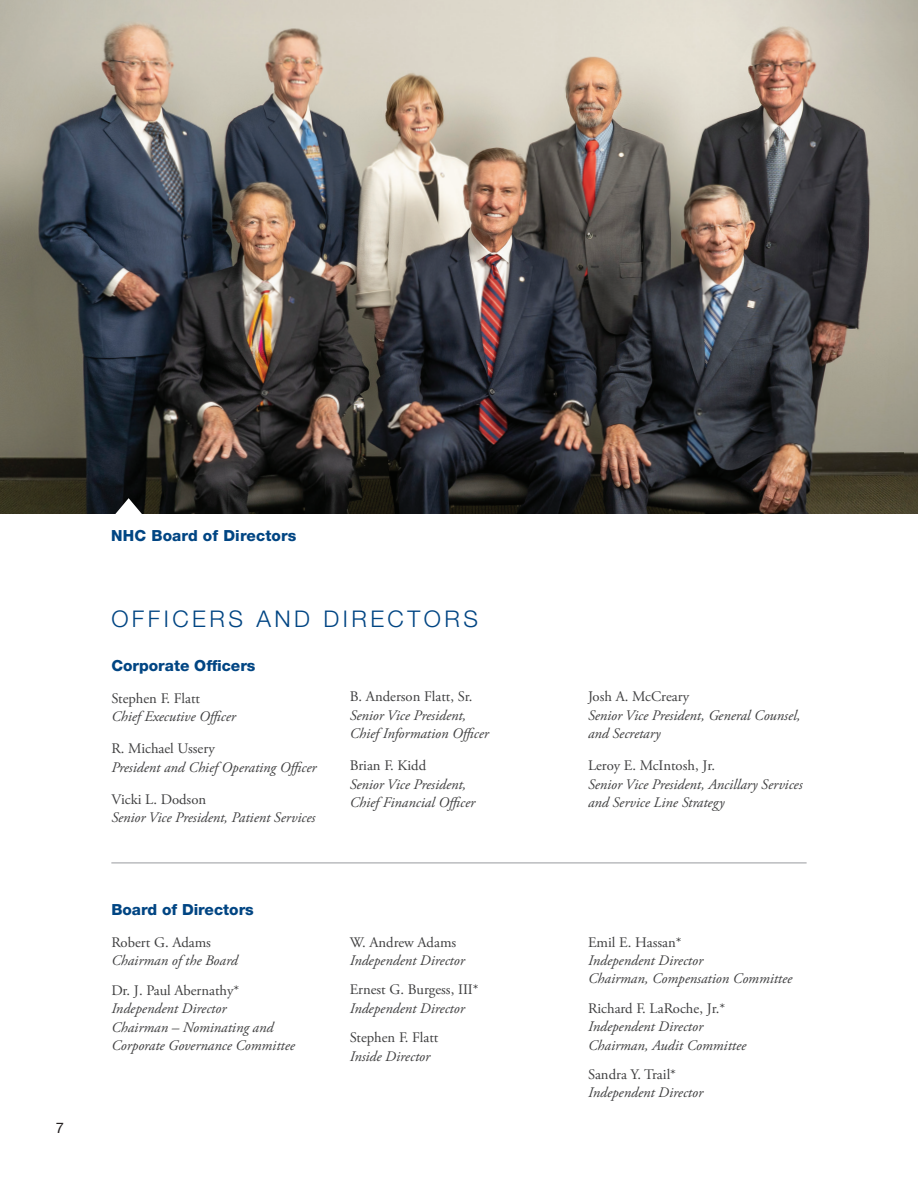
<style>
.page{position:relative;width:918px;height:1188px;background:#fff}
.page>*{position:absolute;margin:0;border:0;box-sizing:border-box;transform-origin:0 0}
.t1{font:300 22.95px "Helvetica Neue LT Std";letter-spacing:.15em;color:#004583}
.t2{font:800 15.3px "Helvetica Neue LT Std";color:#004583}
.t3{font:italic 14.55px/18.5px "Adobe Garamond Pro";color:#3e3e3f}
.t4{font:14.55px "Adobe Garamond Pro";color:#3e3e3f}
.t5{font:14.55px "Helvetica Neue LT Std";color:#231f20}
</style>
<div class="page">
<hr style="left:111px;top:862px;width:696px;height:2px;background:#bcbdc0">
<img style="left:0;top:0;width:904px;height:513px">
<svg style="left:111px;top:498px;width:35px;height:16px"></svg>
<img style="left:904px;top:0;width:14px;height:513px">
<p class="t5" style="left:56px;top:1122px;width:10px">7</p>
<p class="t2" style="left:111px;top:530px;width:187px">NHC Board of Directors</p>
<h1 class="t1" style="left:111px;top:605px;width:368px">OFFICERS AND DIRECTORS</h1>
<p class="t2" style="left:111px;top:660px;width:146px">Corporate Officers</p>
<p class="t4" style="left:111px;top:692px;width:90px">Stephen F. Flatt</p>
<p class="t3" style="left:111px;top:708px;width:126px">Chief Executive Officer</p>
<p class="t4" style="left:111px;top:743px;width:105px">R. Michael Ussery</p>
<p class="t3" style="left:111px;top:759px;width:207px">President and Chief Operating Officer</p>
<p class="t4" style="left:111px;top:794px;width:96px">Vicki L. Dodson</p>
<p class="t3" style="left:111px;top:810px;width:205px">Senior Vice President, Patient Services</p>
<p class="t2" style="left:111px;top:904px;width:144px">Board of Directors</p>
<p class="t4" style="left:111px;top:937px;width:101px">Robert G. Adams</p>
<p class="t3" style="left:111px;top:953px;width:128px">Chairman of the Board</p>
<p class="t4" style="left:111px;top:985px;width:130px">Dr. J. Paul Abernathy*</p>
<p class="t3" style="left:111px;top:1001px;width:185px">Independent Director<br>Chairman – Nominating and<br>Corporate Governance Committee</p>
<p class="t4" style="left:350px;top:691px;width:124px">B. Anderson Flatt, Sr.</p>
<p class="t3" style="left:350px;top:707px;width:141px">Senior Vice President,<br>Chief Information Officer</p>
<p class="t4" style="left:350px;top:760px;width:78px">Brian F. Kidd</p>
<p class="t3" style="left:350px;top:776px;width:127px">Senior Vice President,<br>Chief Financial Officer</p>
<p class="t4" style="left:350px;top:936px;width:108px">W. Andrew Adams</p>
<p class="t3" style="left:350px;top:952px;width:117px">Independent Director</p>
<p class="t4" style="left:350px;top:984px;width:131px">Ernest G. Burgess, III*</p>
<p class="t3" style="left:350px;top:1000px;width:117px">Independent Director</p>
<p class="t4" style="left:350px;top:1032px;width:90px">Stephen F. Flatt</p>
<p class="t3" style="left:350px;top:1048px;width:82px">Inside Director</p>
<p class="t4" style="left:588px;top:691px;width:103px">Josh A. McCreary</p>
<p class="t3" style="left:588px;top:707px;width:214px">Senior Vice President, General Counsel, and Secretary</p>
<p class="t4" style="left:588px;top:760px;width:129px">Leroy E. McIntosh, Jr.</p>
<p class="t3" style="left:588px;top:776px;width:216px">Senior Vice President, Ancillary Services and Service Line Strategy</p>
<p class="t4" style="left:588px;top:936px;width:95px">Emil E. Hassan*</p>
<p class="t3" style="left:588px;top:952px;width:206px">Independent Director<br>Chairman, Compensation Committee</p>
<p class="t4" style="left:588px;top:1002px;width:139px">Richard F. LaRoche, Jr.*</p>
<p class="t3" style="left:588px;top:1019px;width:160px">Independent Director<br>Chairman, Audit Committee</p>
<p class="t4" style="left:588px;top:1069px;width:90px">Sandra Y. Trail*</p>
<p class="t3" style="left:588px;top:1085px;width:117px">Independent Director</p>
</div>
